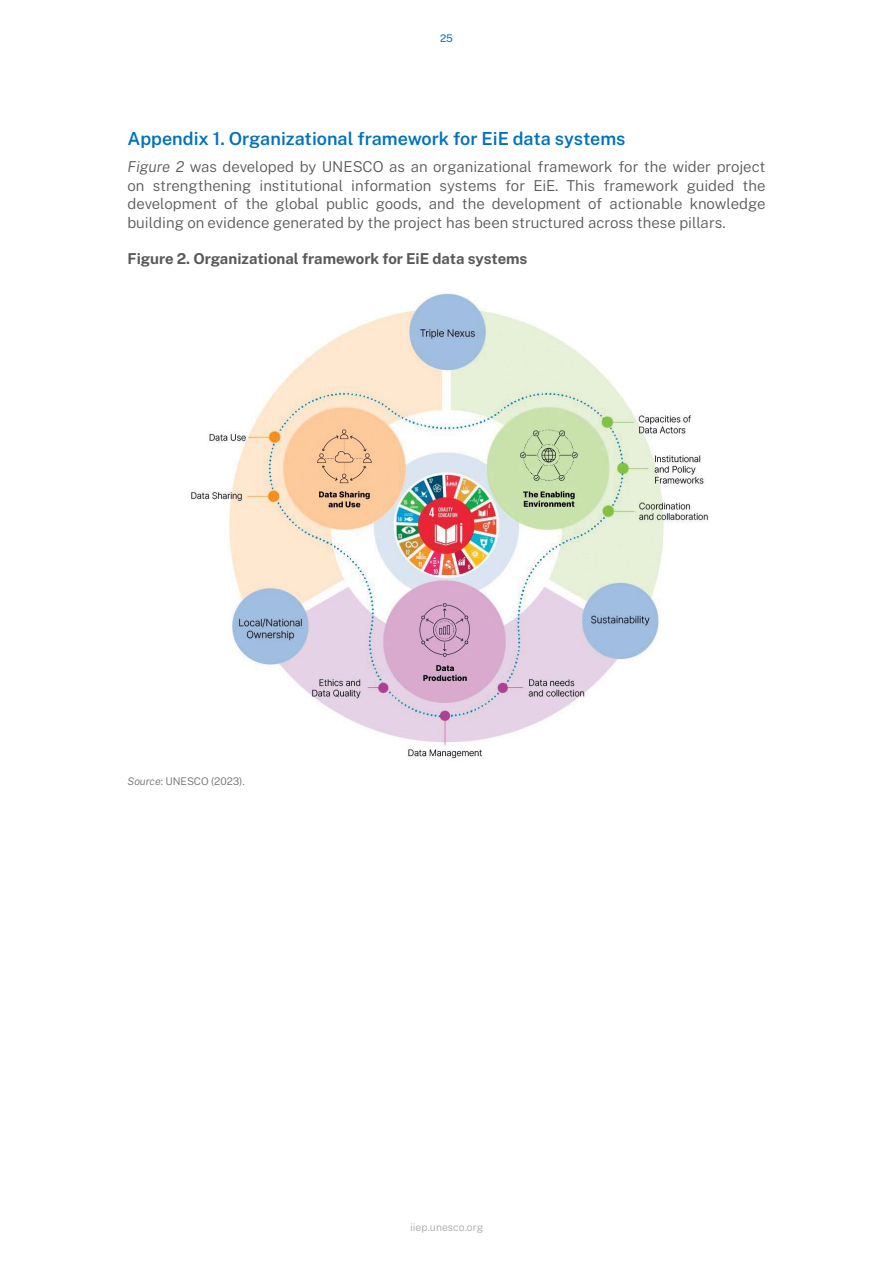
<style>
.page{position:relative;width:893px;height:1263px;background:#fff}
.page>*{position:absolute;margin:0;border:0;box-sizing:border-box;transform-origin:0 0}
.t1{font:600 18px "Public Sans";color:#0072bc}
.t2{font:300 15px/18.8px "Public Sans";color:#58595b;text-align:justify}
.t3{font:700 15px "Public Sans";color:#58595b}
.t4{font:300 10.5px "Public Sans";color:#6d6e71}
.t5{font:300 10.5px "Public Sans";color:#a7a9ac}
.t6{font:10.5px "Public Sans";color:#0072bc}
.s1{font-style:italic}
</style>
<div class="page">
<img style="left:191px;top:292px;width:518px;height:467px">
<p class="t6" style="left:440px;top:31px;width:14px">25</p>
<p class="t1" style="left:128px;top:125px;width:499px">Appendix 1. Organizational framework for EiE data systems</p>
<p class="t2" style="left:128px;top:156px;width:639px"><span class="s1">Figure 2</span> was developed by UNESCO as an organizational framework for the wider project on strengthening institutional information systems for EiE. This framework guided the development of the global public goods, and the development of actionable knowledge building on evidence generated by the project has been structured across these pillars.</p>
<p class="t3" style="left:128px;top:248px;width:401px">Figure 2. Organizational framework for EiE data systems</p>
<p class="t4" style="left:128px;top:774px;width:119px"><span class="s1">Source</span>: UNESCO (2023).</p>
<p class="t5" style="left:410px;top:1219px;width:75px">iiep.unesco.org</p>
</div>
